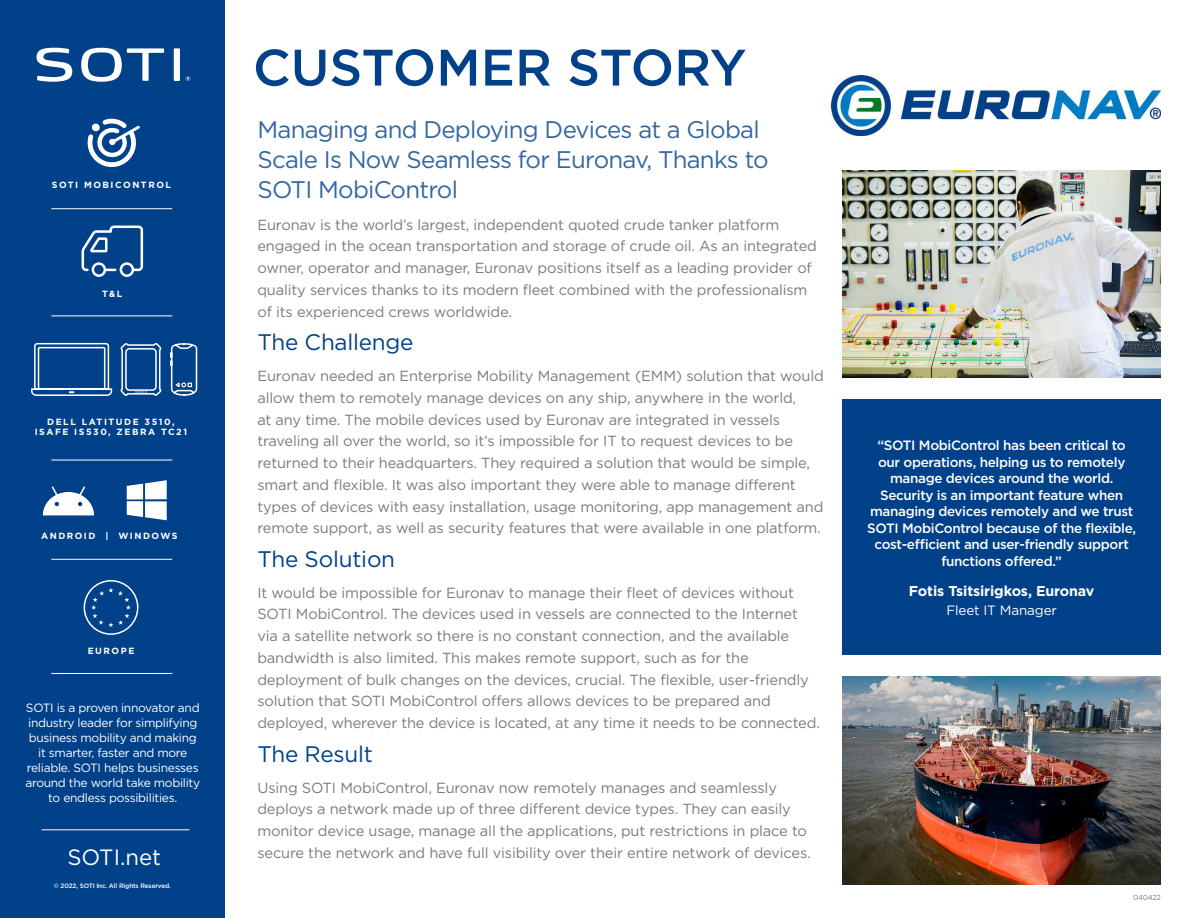
<style>
.page{position:relative;width:1188px;height:918px;background:#fff}
.page>*{position:absolute;margin:0;border:0;box-sizing:border-box;transform-origin:0 0}
.t1{font:500 51.15px "Gotham";color:#014189}
.t2{font:24px/30px "Gotham";letter-spacing:-.03em;color:#3467a1}
.t3{font:22.5px "Gotham";letter-spacing:-.01em;color:#014189}
.t4{font:22.2px "Gotham";color:#fff}
.t5{font:14.7px/21.8px "Gotham";letter-spacing:-.01em;color:#7b7b7e}
.t6{font:700 14.25px "Gotham";letter-spacing:-.01em;color:#fff}
.t7{font:500 13.5px/16.5px "Gotham";letter-spacing:-.025em;color:#fff;text-align:center}
.t8{font:13.5px "Gotham";letter-spacing:-.01em;color:#fff}
.t9{font:12px/15px "Gotham";letter-spacing:-.025em;color:#fff;text-align:center}
.t10{font:700 9px/10.5px "Gotham";letter-spacing:.17em;color:#fff;text-align:center}
.t11{font:7.2px "Gotham";letter-spacing:-.03em;color:#7b7b7e}
.t12{font:500 6.3px "Gotham";letter-spacing:-.02em;color:#fff}
</style>
<div class="page">
<img style="left:842px;top:170px;width:319px;height:208px">
<div style="left:0;top:0;width:225px;height:918px;background:#014189"></div>
<hr style="left:51px;top:460px;width:121px;height:1px;background:#fff">
<hr style="left:51px;top:559px;width:121px;height:1px;background:#fff">
<hr style="left:51px;top:673px;width:121px;height:1px;background:#fff">
<hr style="left:42px;top:830px;width:147px;height:1px;background:#fff">
<div style="left:174px;top:48px;width:6px;height:33px;background:#fff"></div>
<svg style="left:36px;top:48px;width:36px;height:34px"></svg>
<svg style="left:186px;top:76px;width:4px;height:5px"></svg>
<div style="left:842px;top:399px;width:319px;height:256px;background:#014189"></div>
<svg style="left:43px;top:486px;width:51px;height:29px"></svg>
<svg style="left:127px;top:480px;width:40px;height:40px"></svg>
<img style="left:842px;top:676px;width:319px;height:208px">
<img style="left:831px;top:76px;width:330px;height:59px">
<svg style="left:81px;top:47px;width:83px;height:121px"></svg>
<hr style="left:51px;top:208px;width:121px;height:1px;background:#fff">
<hr style="left:51px;top:316px;width:121px;height:1px;background:#fff">
<svg style="left:82px;top:226px;width:61px;height:51px"></svg>
<svg style="left:170px;top:343px;width:28px;height:53px"></svg>
<svg style="left:120px;top:343px;width:42px;height:53px"></svg>
<svg style="left:31px;top:342px;width:82px;height:54px"></svg>
<div style="left:84px;top:580px;width:54px;height:55px;border:2px solid #fff;border-radius:50%"></div>
<svg style="left:91px;top:588px;width:40px;height:39px"></svg>
<p class="t10" style="left:52px;top:179px;width:121px">SOTI MOBICONTROL</p>
<p class="t10" style="left:102px;top:288px;width:22px">T&amp;L</p>
<p class="t10" style="left:35px;top:416px;width:154px">DELL LATITUDE 3510,<br>ISAFE IS530, ZEBRA TC21</p>
<p class="t10" style="left:41px;top:530px;width:138px">ANDROID | WINDOWS</p>
<p class="t10" style="left:88px;top:645px;width:48px">EUROPE</p>
<p class="t9" style="left:25px;top:700px;width:176px">SOTI is a proven innovator and industry leader for simplifying business mobility and making it smarter, faster and more reliable. SOTI helps businesses around the world take mobility to endless possibilities.</p>
<p class="t4" style="left:67px;top:843px;width:95px">SOTI.net</p>
<p class="t12" style="left:54px;top:882px;width:119px">© 2022, SOTI Inc. All Rights Reserved.</p>
<p class="t1" style="left:253px;top:34px;width:495px">CUSTOMER STORY</p>
<p class="t2" style="left:257px;top:114px;width:513px">Managing and Deploying Devices at a Global<br>Scale Is Now Seamless for Euronav, Thanks to<br>SOTI MobiControl</p>
<p class="t5" style="left:257px;top:213px;width:561px">Euronav is the world’s largest, independent quoted crude tanker platform engaged in the ocean transportation and storage of crude oil. As an integrated owner, operator and manager, Euronav positions itself as a leading provider of quality services thanks to its modern fleet combined with the professionalism of its experienced crews worldwide.</p>
<p class="t3" style="left:257px;top:328px;width:158px">The Challenge</p>
<p class="t5" style="left:257px;top:365px;width:568px">Euronav needed an Enterprise Mobility Management (EMM) solution that would allow them to remotely manage devices on any ship, anywhere in the world,<br>at any time. The mobile devices used by Euronav are integrated in vessels traveling all over the world, so it’s impossible for IT to request devices to be returned to their headquarters. They required a solution that would be simple, smart and flexible. It was also important they were able to manage different types of devices with easy installation, usage monitoring, app management and remote support, as well as security features that were available in one platform.</p>
<p class="t3" style="left:257px;top:545px;width:139px">The Solution</p>
<p class="t5" style="left:257px;top:581px;width:564px">It would be impossible for Euronav to manage their fleet of devices without SOTI MobiControl. The devices used in vessels are connected to the Internet via a satellite network so there is no constant connection, and the available bandwidth is also limited. This makes remote support, such as for the deployment of bulk changes on the devices, crucial. The flexible, user-friendly solution that SOTI MobiControl offers allows devices to be prepared and deployed, wherever the device is located, at any time it needs to be connected.</p>
<p class="t3" style="left:257px;top:739px;width:117px">The Result</p>
<p class="t5" style="left:257px;top:776px;width:555px">Using SOTI MobiControl, Euronav now remotely manages and seamlessly deploys a network made up of three different device types. They can easily monitor device usage, manage all the applications, put restrictions in place to secure the network and have full visibility over their entire network of devices.</p>
<p class="t7" style="left:867px;top:437px;width:270px">“SOTI MobiControl has been critical to our operations, helping us to remotely manage devices around the world.<br>Security is an important feature when managing devices remotely and we trust SOTI MobiControl because of the flexible, cost-efficient and user-friendly support functions offered.”</p>
<p class="t6" style="left:909px;top:581px;width:187px">Fotis Tsitsirigkos, Euronav</p>
<p class="t8" style="left:946px;top:601px;width:112px">Fleet IT Manager</p>
<p class="t11" style="left:1133px;top:893px;width:29px">040422</p>
</div>
